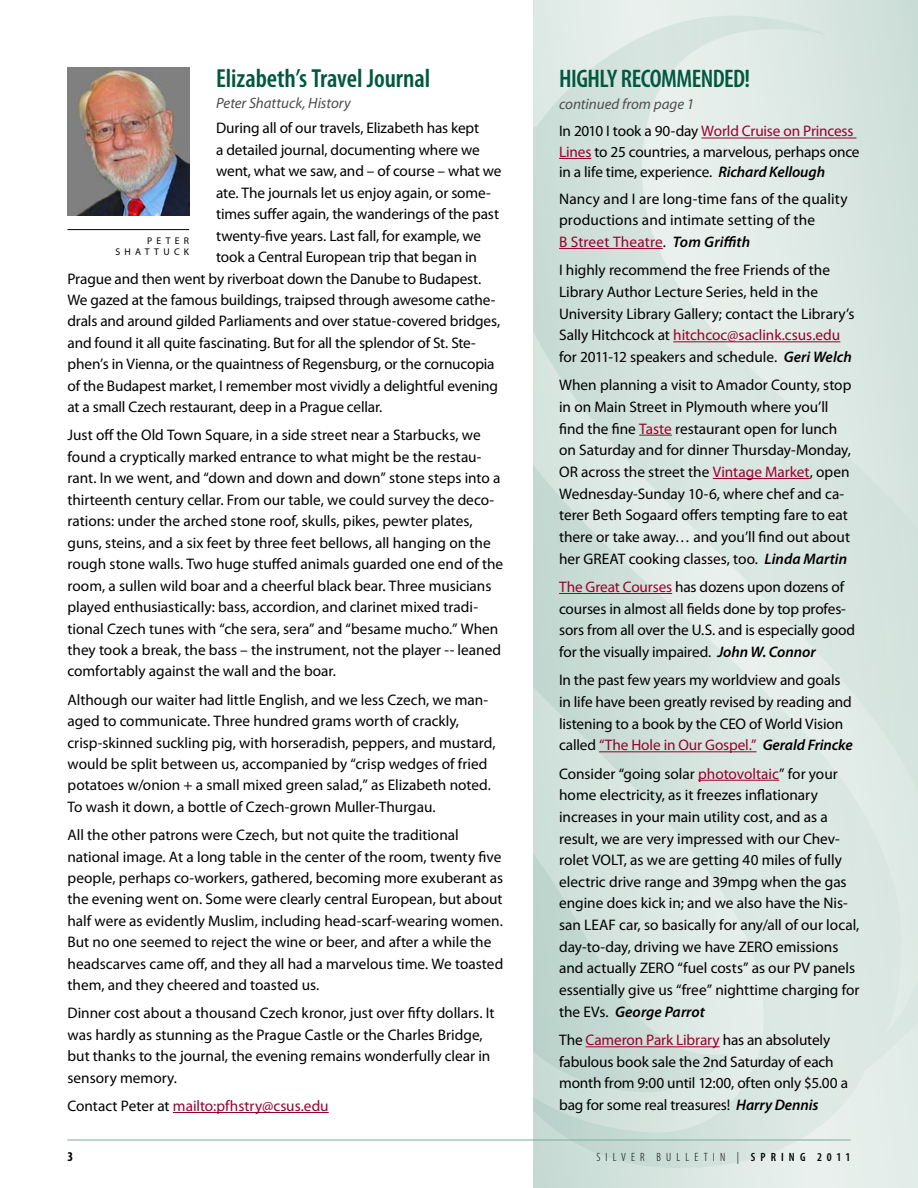
<style>
.page{position:relative;width:918px;height:1188px;background:#fff}
.page>*{position:absolute;margin:0;border:0;box-sizing:border-box;transform-origin:0 0}
.t1{font:600 condensed 26.25px "Myriad Pro";letter-spacing:-.005em;color:#00583d}
.t2{font:600 condensed 25.5px "Myriad Pro";letter-spacing:-.02em;color:#00583d}
.t3{font:15.3px/21.6px "Myriad Pro";letter-spacing:-.005em;color:#000}
.t4{font:15.3px "Myriad Pro";color:#98002e}
.t5{font:italic 15px "Myriad";color:#4d4d4f}
.t6{font:700 condensed 13.5px "Myriad Pro";color:#000}
.t7{font:300 condensed 12px "Myriad Pro";letter-spacing:.43em;color:#000}
.t8{font:600 condensed 12px "Myriad Pro";color:#000}
.t9{font:9.75px/11.2px "Myriad Pro";letter-spacing:.435em;color:#000}
.s1{color:#000}
.s2{color:#98002e}
.s3{font-weight:600;font-style:italic}
.s4{font-weight:600}
</style>
<div class="page">
<svg style="left:534px;top:0;width:384px;height:1188px;background:#dce8e3"></svg>
<svg style="left:534px;top:8px;width:384px;height:1163px;background:#d8e5e0"></svg>
<svg style="left:534px;top:783px;width:204px;height:310px;background:#d2e1dc"></svg>
<hr style="left:173px;top:1112px;width:156px;height:1px;background:#98002e">
<hr style="left:68px;top:229px;width:121px;height:1px;background:#000">
<img style="left:68px;top:68px;width:121px;height:147px">
<hr style="left:701px;top:138px;width:155px;height:1px;background:#98002e">
<hr style="left:559px;top:158px;width:32px;height:1px;background:#98002e">
<hr style="left:559px;top:248px;width:104px;height:1px;background:#98002e">
<hr style="left:673px;top:341px;width:167px;height:1px;background:#98002e">
<hr style="left:639px;top:435px;width:33px;height:1px;background:#98002e">
<hr style="left:713px;top:478px;width:97px;height:1px;background:#98002e">
<hr style="left:559px;top:593px;width:113px;height:1px;background:#98002e">
<hr style="left:599px;top:751px;width:158px;height:1px;background:#98002e">
<hr style="left:698px;top:780px;width:81px;height:1px;background:#98002e">
<hr style="left:586px;top:1046px;width:134px;height:1px;background:#98002e">
<hr style="left:68px;top:1140px;width:782px;height:1px;background:#7baa9c">
<h1 class="t1" style="left:216px;top:62px;width:216px">Elizabeth’s Travel Journal</h1>
<p class="t5" style="left:216px;top:96px;width:136px">Peter Shattuck, History</p>
<p class="t3" style="left:216px;top:117px;width:265px">During all of our travels, Elizabeth has kept</p>
<p class="t3" style="left:216px;top:139px;width:265px">a detailed journal, documenting where we</p>
<p class="t3" style="left:216px;top:160px;width:287px">went, what we saw, and – of course – what we</p>
<p class="t3" style="left:216px;top:182px;width:276px">ate. The journals let us enjoy again, or some-</p>
<p class="t3" style="left:216px;top:203px;width:284px">times suffer again, the wanderings of the past</p>
<p class="t3" style="left:216px;top:225px;width:267px">twenty-five years. Last fall, for example, we</p>
<p class="t3" style="left:216px;top:246px;width:262px">took a Central European trip that began in</p>
<p class="t3" style="left:68px;top:267px;width:415px">Prague and then went by riverboat down the Danube to Budapest.</p>
<p class="t3" style="left:68px;top:289px;width:429px">We gazed at the famous buildings, traipsed through awesome cathe-</p>
<p class="t3" style="left:68px;top:310px;width:434px">drals and around gilded Parliaments and over statue-covered bridges,</p>
<p class="t3" style="left:68px;top:332px;width:410px">and found it all quite fascinating. But for all the splendor of St. Ste-</p>
<p class="t3" style="left:68px;top:353px;width:429px">phen’s in Vienna, or the quaintness of Regensburg, or the cornucopia</p>
<p class="t3" style="left:68px;top:375px;width:432px">of the Budapest market, I remember most vividly a delightful evening</p>
<p class="t3" style="left:68px;top:396px;width:316px">at a small Czech restaurant, deep in a Prague cellar.</p>
<p class="t3" style="left:68px;top:424px;width:437px">Just off the Old Town Square, in a side street near a Starbucks, we found a cryptically marked entrance to what might be the restau&shy;rant. In we went, and “down and down and down” stone steps into a thirteenth century cellar. From our table, we could survey the deco&shy;rations: under the arched stone roof, skulls, pikes, pewter plates, guns, steins, and a six feet by three feet bellows, all hanging on the rough stone walls. Two huge stuffed animals guarded one end of the room, a sullen wild boar and a cheerful black bear. Three musicians played enthusiastically: bass, accordion, and clarinet mixed tradi&shy;tional Czech tunes with “che sera, sera” and “besame mucho.” When they took a break, the bass – the instrument, not the player -- leaned comfortably against the wall and the boar.</p>
<p class="t3" style="left:68px;top:689px;width:430px">Although our waiter had little English, and we less Czech, we man&shy;aged to communicate. Three hundred grams worth of crackly, crisp-skinned suckling pig, with horseradish, peppers, and mustard, would be split between us, accompanied by “crisp wedges of fried potatoes w/onion + a small mixed green salad,” as Elizabeth noted.<br>To wash it down, a bottle of Czech-grown Muller-Thurgau.</p>
<p class="t3" style="left:68px;top:824px;width:437px">All the other patrons were Czech, but not quite the traditional national image. At a long table in the center of the room, twenty five people, perhaps co-workers, gathered, becoming more exuberant as the evening went on. Some were clearly central European, but about half were as evidently Muslim, including head-scarf-wearing women.<br>But no one seemed to reject the wine or beer, and after a while the headscarves came off, and they all had a marvelous time. We toasted them, and they cheered and toasted us.</p>
<p class="t3" style="left:68px;top:1002px;width:429px">Dinner cost about a thousand Czech kronor, just over fifty dollars. It was hardly as stunning as the Prague Castle or the Charles Bridge, but thanks to the journal, the evening remains wonderfully clear in sensory memory.</p>
<p class="t4" style="left:68px;top:1096px;width:263px"><span class="s1">Contact Peter at</span> mailto:pfhstry@csus.edu</p>
<p class="t9" style="left:116px;top:235px;width:75px;text-indent:32px">Peter<br>Sh attuck</p>
<h2 class="t2" style="left:559px;top:63px;width:193px">HIGHLY RECOMMENDED!</h2>
<p class="t5" style="left:559px;top:96px;width:137px">continued from page 1</p>
<p class="t3" style="left:559px;top:121px;width:302px;line-height:20.4px">In 2010 I took a 90-day <span class="s2">World Cruise on Princess<br>Lines</span> to 25 countries, a marvelous, perhaps once in a life time, experience. <span class="s3">Richard Kellough</span></p>
<p class="t3" style="left:559px;top:187px;width:290px">Nancy and I are long-time fans of the quality productions and intimate setting of the<br><span class="s2">B Street Theatre</span>. <span class="s3">Tom Griffith</span></p>
<p class="t3" style="left:559px;top:259px;width:297px">I highly recommend the free Friends of the Library Author Lecture Series, held in the University Library Gallery; contact the Library’s Sally Hitchcock at <span class="s2">hitchcoc@saclink.csus.edu </span>for 2011-12 speakers and schedule. <span class="s3">Geri Welch</span></p>
<p class="t3" style="left:559px;top:374px;width:294px">When planning a visit to Amador County, stop in on Main Street in Plymouth where you’ll find the fine <span class="s2">Taste</span> restaurant open for lunch on Saturday and for dinner Thursday-Monday, OR across the street the <span class="s2">Vintage Market</span>, open Wednesday-Sunday 10-6, where chef and ca&shy;terer Beth Sogaard offers tempting fare to eat there or take away… and you’ll find out about her GREAT</p>
<p class="t3" style="left:559px;top:544px;width:289px;line-height:28.3px;text-align:right">cooking classes, too. <span class="s3">Linda Martin<br></span><span class="s2">The Great Courses</span> has dozens upon dozens of</p>
<p class="t3" style="left:559px;top:597px;width:298px">courses in almost all fields done by top profes&shy;sors from all over the U.S. and is especially good for the visually impaired. <span class="s3">John W. Connor</span></p>
<p class="t3" style="left:559px;top:669px;width:295px">In the past few years my worldview and goals in life have been greatly revised by reading and listening to a book by the CEO of World Vision called <span class="s2">“The Hole in Our Gospel.”</span> <span class="s3">Gerald Frincke</span></p>
<p class="t3" style="left:559px;top:762px;width:282px">Consider “going solar <span class="s2">photovoltaic</span>” for your home electricity, as it freezes inflationary increases in your main utility cost, and as a result, we are very impressed with our Chev&shy;rolet VOLT</p>
<p class="t3" style="left:559px;top:849px;width:290px;text-indent:65px">, as we are getting 40 miles of fully electric drive range and 39mpg when the gas engine does kick in; and we also have the Nis&shy;san LEAF</p>
<p class="t3" style="left:559px;top:914px;width:302px;text-indent:60px">car, so basically for any/all of our local, day-to-day, driving we have ZERO</p>
<p class="t3" style="left:776px;top:936px;width:64px">emissions</p>
<p class="t3" style="left:559px;top:957px;width:302px;text-indent:118px">“fuel costs” as our PV panels essentially give us “free” nighttime charging for the EVs. <span class="s3">George Parrot</span></p>
<p class="t3" style="left:559px;top:1029px;width:290px">The <span class="s2">Cameron Park Library</span> has an absolutely fabulous book sale the 2nd Saturday of each month from 9:00 until 12:00, often only $5.00 a bag for some real treasures! <span class="s3">Harry Dennis</span></p>
<p class="t3" style="left:559px;top:957px;width:99px">and actually ZERO</p>
<p class="t6" style="left:68px;top:1148px;width:7px">3</p>
<p class="t7" style="left:596px;top:1150px;width:174px">SILVER BULLETIN | <span class="s4">Spring</span></p>
<p class="t8" style="left:817px;top:1150px;width:35px">2011</p>
</div>
